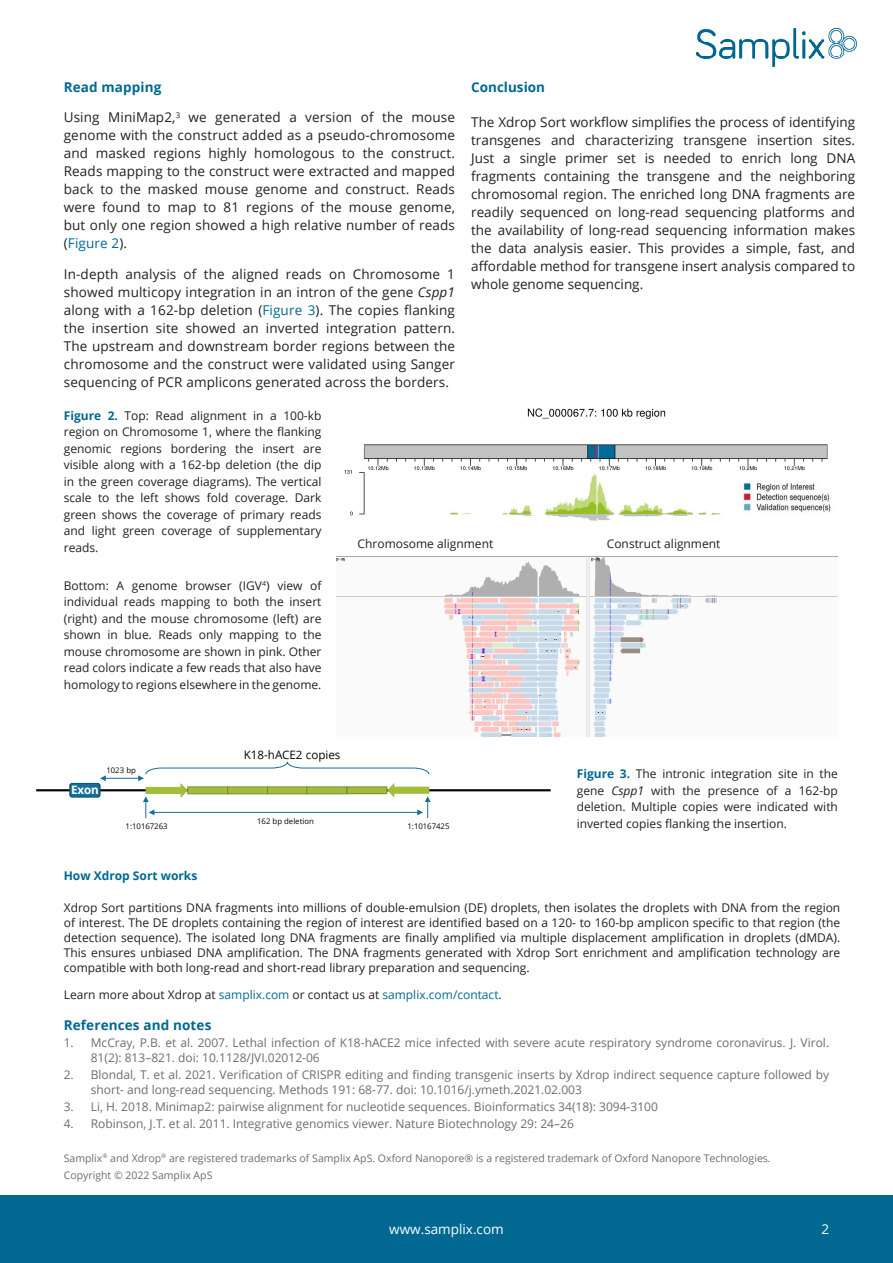
<style>
.page{position:relative;width:893px;height:1263px;background:#fff}
.page>*{position:absolute;margin:0;border:0;box-sizing:border-box;transform-origin:0 0}
.Copy{font:13.5px/18px "Open Sans";letter-spacing:.01em;color:#231f20;text-align:justify}
.References{font:700 13.5px "Open Sans";letter-spacing:.01em;color:#006891}
.t1{font:13.5px "Open Sans";color:#fff}
.Copy-2{font:700 13.5px "Open Sans";letter-spacing:.01em;color:#006891}
.Heading_2{font:700 13.5px "Open Sans";color:#006891}
.Figure_Legend_Table{font:12px/16.5px "Open Sans";color:#231f20;text-align:justify}
.Copy-3{font:12px/15px "Open Sans";color:#231f20;text-align:justify}
.t2{font:12px/15px "Open Sans";color:#6c6d70}
.Heading_2-2{font:700 12px "Open Sans";color:#006891}
.t3{font:11.55px "Open Sans";color:#040503}
.t4{font:700 11.55px "Open Sans";color:#fff}
.Trademarks{font:10.5px "Open Sans";color:#6c6d70}
.t5{font:7.8px "Open Sans";letter-spacing:-.005em;color:#040503}
.s1{color:#006891}
.s2{font-style:italic}
.s3{font-weight:700;color:#006891}
</style>
<div class="page">
<img style="left:344px;top:408px;width:484px;height:113px">
<img style="left:337px;top:556px;width:501px;height:181px">
<hr style="left:36px;top:789px;width:515px;height:2px;background:#040503">
<div style="left:70px;top:783px;width:30px;height:14px;background:#176d99;border-radius:2px"></div>
<div style="left:69px;top:783px;width:32px;height:14px;border:1px solid #084d6e;border-radius:2px"></div>
<hr style="left:105px;top:778px;width:34px;height:1px;background:#176d99">
<svg style="left:100px;top:775px;width:6px;height:6px"></svg>
<svg style="left:138px;top:761px;width:293px;height:57px"></svg>
<img style="left:736px;top:478px;width:95px;height:41px">
<div style="left:0;top:1195px;width:893px;height:68px;background:#006891"></div>
<img style="left:697px;top:29px;width:160px;height:38px">
<p class="Copy-2" style="left:64px;top:77px;width:99px">Read mapping</p>
<p class="Copy" style="left:64px;top:108px;width:393px">Using MiniMap2,<sup>3</sup> we generated a version of the mouse genome with the construct added as a pseudo-chromosome and masked regions highly homologous to the construct.<br>Reads mapping to the construct were extracted and mapped back to the masked mouse genome and construct. Reads were found to map to 81 regions of the mouse genome, but only one region showed a high relative number of reads (<span class="s1">Figure 2</span>).</p>
<p class="Copy" style="left:64px;top:265px;width:393px">In-depth analysis of the aligned reads on Chromosome 1 showed multicopy integration in an intron of the gene <span class="s2">Cspp1 </span>along with a 162-bp deletion (<span class="s1">Figure 3</span>). The copies flanking the insertion site showed an inverted integration pattern.<br>The upstream and downstream border regions between the chromosome and the construct were validated using Sanger sequencing of PCR amplicons generated across the borders.</p>
<p class="Heading_2" style="left:471px;top:77px;width:75px">Conclusion</p>
<p class="Copy" style="left:471px;top:112px;width:385px">The Xdrop Sort workflow simplifies the process of identifying transgenes and characterizing transgene insertion sites.<br>Just a single primer set is needed to enrich long DNA fragments containing the transgene and the neighboring chromosomal region. The enriched long DNA fragments are readily sequenced on long-read sequencing platforms and the availability of long-read sequencing information makes the data analysis easier. This provides a simple, fast, and affordable method for transgene insert analysis compared to whole genome sequencing.</p>
<p class="Figure_Legend_Table" style="left:64px;top:407px;width:259px"><span class="s3">Figure 2.</span> Top: Read alignment in a 100-kb region on Chromosome 1, where the flanking genomic regions bordering the insert are visible along with a 162-bp deletion (the dip in the green coverage diagrams). The vertical scale to the left shows fold coverage. Dark green shows the coverage of primary reads and light green coverage of supplementary reads.</p>
<p class="Figure_Legend_Table" style="left:64px;top:577px;width:259px">Bottom: A genome browser (IGV<sup>4</sup>) view of individual reads mapping to both the insert (right) and the mouse chromosome (left) are shown in blue. Reads only mapping to the mouse chromosome are shown in pink. Other read colors indicate a few reads that also have homology to regions elsewhere in the genome.</p>
<p class="Figure_Legend_Table" style="left:358px;top:535px;width:137px">Chromosome alignment</p>
<p class="Figure_Legend_Table" style="left:607px;top:535px;width:115px">Construct alignment</p>
<p class="t3" style="left:244px;top:746px;width:98px">K18-hACE2 copies</p>
<p class="t4" style="left:71px;top:782px;width:29px">Exon</p>
<p class="t5" style="left:106px;top:764px;width:31px">1023 bp</p>
<p class="t5" style="left:257px;top:816px;width:58px">162 bp deletion</p>
<p class="t5" style="left:126px;top:821px;width:43px">1:10167263</p>
<p class="t5" style="left:408px;top:821px;width:43px">1:10167425</p>
<p class="Figure_Legend_Table" style="left:577px;top:765px;width:263px"><span class="s3">Figure 3.</span> The intronic integration site in the gene <span class="s2">Cspp1</span> with the presence of a 162-bp deletion. Multiple copies were indicated with inverted copies flanking the insertion.</p>
<p class="Heading_2-2" style="left:64px;top:867px;width:135px">How Xdrop Sort works</p>
<p class="Copy-3" style="left:64px;top:899px;width:778px">Xdrop Sort partitions DNA fragments into millions of double-emulsion (DE) droplets, then isolates the droplets with DNA from the region of interest. The DE droplets containing the region of interest are identified based on a 120- to 160-bp amplicon specific to that region (the detection sequence). The isolated long DNA fragments are finally amplified via multiple displacement amplification in droplets (dMDA).<br>This ensures unbiased DNA amplification. The DNA fragments generated with Xdrop Sort enrichment and amplification technology are compatible with both long-read and short-read library preparation and sequencing.</p>
<p class="Copy-3" style="left:64px;top:987px;width:439px">Learn more about Xdrop at <span class="s1">samplix.com</span> or contact us at <span class="s1">samplix.com/contact</span>.</p>
<p class="References" style="left:64px;top:1015px;width:149px">References and notes</p>
<p class="t2" style="left:91px;top:1035px;width:740px;text-indent:-27px">1. McCray, P.B. et al. 2007. Lethal infection of K18-hACE2 mice infected with severe acute respiratory syndrome coronavirus. J. Virol.<br>81(2): 813–821. doi: 10.1128/JVI.02012-06</p>
<p class="t2" style="left:91px;top:1067px;width:740px;text-indent:-27px">2. Blondal, T. et al. 2021. Verification of CRISPR editing and finding transgenic inserts by Xdrop indirect sequence capture followed by short- and long-read sequencing. Methods 191: 68-77. doi: 10.1016/j.ymeth.2021.02.003</p>
<p class="t2" style="left:64px;top:1099px;width:596px">3. Li, H. 2018. Minimap2: pairwise alignment for nucleotide sequences. Bioinformatics 34(18): 3094-3100</p>
<p class="t2" style="left:64px;top:1116px;width:512px">4. Robinson, J.T. et al. 2011. Integrative genomics viewer. Nature Biotechnology 29: 24–26</p>
<p class="Trademarks" style="left:64px;top:1150px;width:708px">Samplix<sup>®</sup> and Xdrop<sup>®</sup> are registered trademarks of Samplix ApS. Oxford Nanopore® is a registered trademark of Oxford Nanopore Technologies.</p>
<p class="Trademarks" style="left:64px;top:1168px;width:150px">Copyright © 2022 Samplix ApS</p>
<p class="t1" style="left:389px;top:1220px;width:116px">www.samplix.com</p>
<p class="t1" style="left:821px;top:1220px;width:9px">2</p>
</div>
